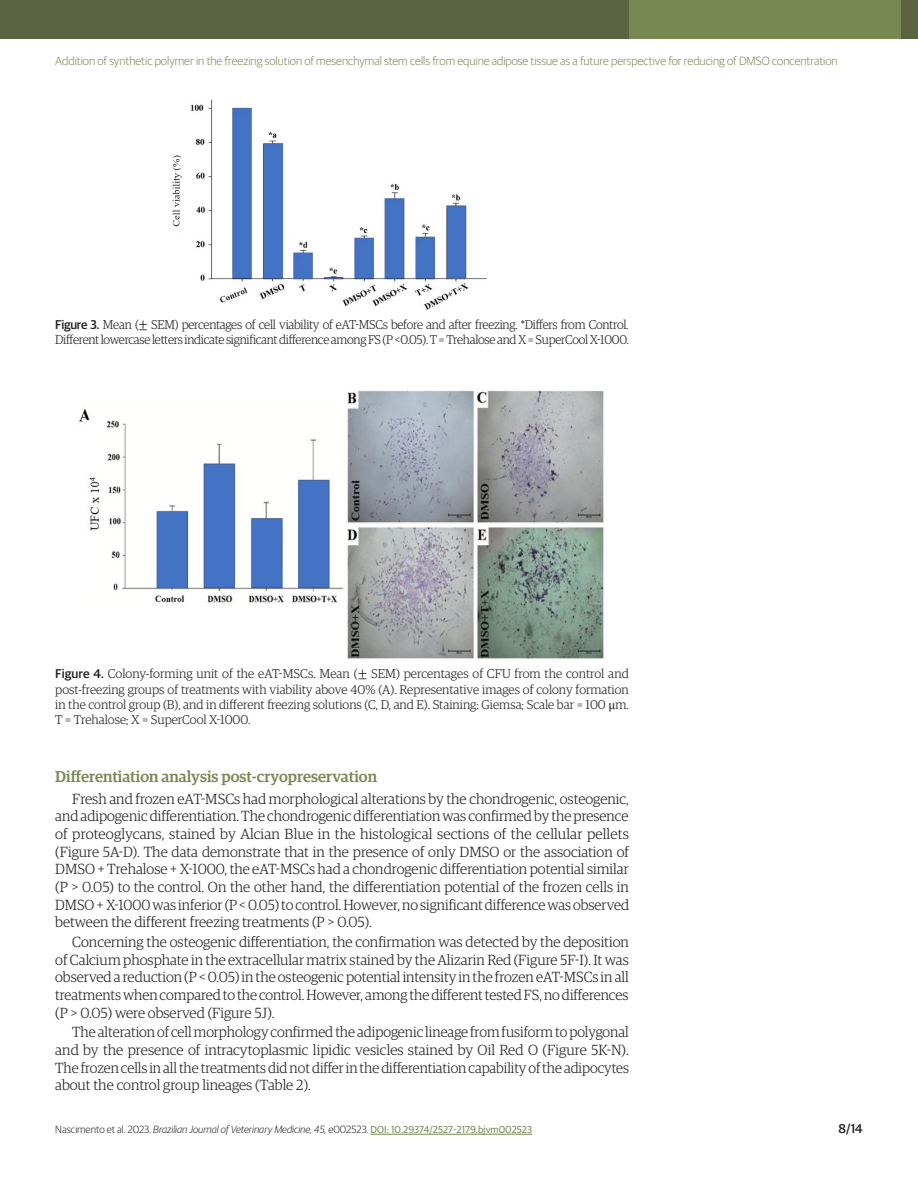
<style>
.page{position:relative;width:918px;height:1188px;background:#fff}
.page>*{position:absolute;margin:0;border:0;box-sizing:border-box;transform-origin:0 0}
.Heading2{font:500 15.75px "Guardian Egyptian";color:#788853}
.Paragraph{font:300 14.7px/17.7px "Guardian Egyptian";color:#231f20;text-align:justify}
.FigureCaption{font:300 12.75px/15.3px "Guardian Egyptian";letter-spacing:-.02em;color:#231f20}
.t1{font:500 12.75px "Guardian Sans";color:#231f20}
.t2{font:300 12px "Guardian Sans";color:#788853}
.t3{font:italic 300 10.5px "Guardian Sans";color:#231f20}
.s1{font-family:"Guardian Sans";font-weight:500}
.s2{font-family:"Cambria Math";font-weight:400}
.s3{font-style:normal}
.s4{font-weight:400;font-style:normal;font-size:10.05px;color:#788853}
</style>
<div class="page">
<hr style="left:371px;top:1134px;width:161px;height:1px;background:#788853">
<div style="left:623px;top:0;width:295px;height:38px;background:#788853"></div>
<div style="left:0;top:0;width:629px;height:38px;background:#5a6443"></div>
<div style="left:901px;top:0;width:17px;height:38px;background:#5a6443"></div>
<img style="left:172px;top:99px;width:315px;height:211px">
<img style="left:79px;top:390px;width:525px;height:269px">
<p class="t2" style="left:55px;top:52px;width:784px">Addition of synthetic polymer in the freezing solution of mesenchymal stem cells from equine adipose tissue as a future perspective for reducing of DMSO concentration</p>
<p class="FigureCaption" style="left:55px;top:316px;width:575px"><span class="s1">Figure 3.</span> Mean (<span class="s2">±</span> SEM) percentages of cell viability of eAT-MSCs before and after freezing. *Differs from Control.<br>Different lowercase letters indicate significant difference among FS (P &lt;0.05). T = Trehalose and X = SuperCool X-1000.</p>
<p class="FigureCaption" style="left:55px;top:666px;width:575px;text-align:justify"><span class="s1">Figure 4.</span> Colony-forming unit of the eAT-MSCs. Mean (<span class="s2">±</span> SEM) percentages of CFU from the control and post-freezing groups of treatments with viability above 40% (A). Representative images of colony formation in the control group (B), and in different freezing solutions (C, D, and E). Staining: Giemsa; Scale bar = 100 <span class="s2">μ</span>m.<br>T = Trehalose; X = SuperCool X-1000.</p>
<p class="Heading2" style="left:55px;top:765px;width:323px">Differentiation analysis post-cryopreservation</p>
<p class="Paragraph" style="left:55px;top:789px;width:575px;text-indent:17px">Fresh and frozen eAT-MSCs had morphological alterations by the chondrogenic, osteogenic, and adipogenic differentiation. The chondrogenic differentiation was confirmed by the presence of proteoglycans, stained by Alcian Blue in the histological sections of the cellular pellets (Figure 5A-D). The data demonstrate that in the presence of only DMSO or the association of DMSO + Trehalose + X-1000, the eAT-MSCs had a chondrogenic differentiation potential similar (P &gt; 0.05) to the control. On the other hand, the differentiation potential of the frozen cells in DMSO + X-1000 was inferior (P &lt; 0.05) to control. However, no significant difference was observed between the different freezing treatments (P &gt; 0.05).</p>
<p class="Paragraph" style="left:55px;top:932px;width:575px;text-indent:17px">Concerning the osteogenic differentiation, the confirmation was detected by the deposition of Calcium phosphate in the extracellular matrix stained by the Alizarin Red (Figure 5F-I). It was observed a reduction (P &lt; 0.05) in the osteogenic potential intensity in the frozen eAT-MSCs in all treatments when compared to the control. However, among the different tested FS, no differences (P &gt; 0.05) were observed (Figure 5J).</p>
<p class="Paragraph" style="left:55px;top:1023px;width:575px;text-indent:17px">The alteration of cell morphology confirmed the adipogenic lineage from fusiform to polygonal and by the presence of intracytoplasmic lipidic vesicles stained by Oil Red O (Figure 5K-N).<br>The frozen cells in all the treatments did not differ in the differentiation capability of the adipocytes about the control group lineages (Table 2).</p>
<p class="t3" style="left:55px;top:1122px;width:479px"><span class="s3">Nascimento et al. 2023.</span> Brazilian Journal of Veterinary Medicine, 45, <span class="s3">e002523.</span> <span class="s4">DOI: 10.29374/2527-2179.bjvm002523</span></p>
<p class="t1" style="left:839px;top:1119px;width:26px">8/14</p>
</div>
